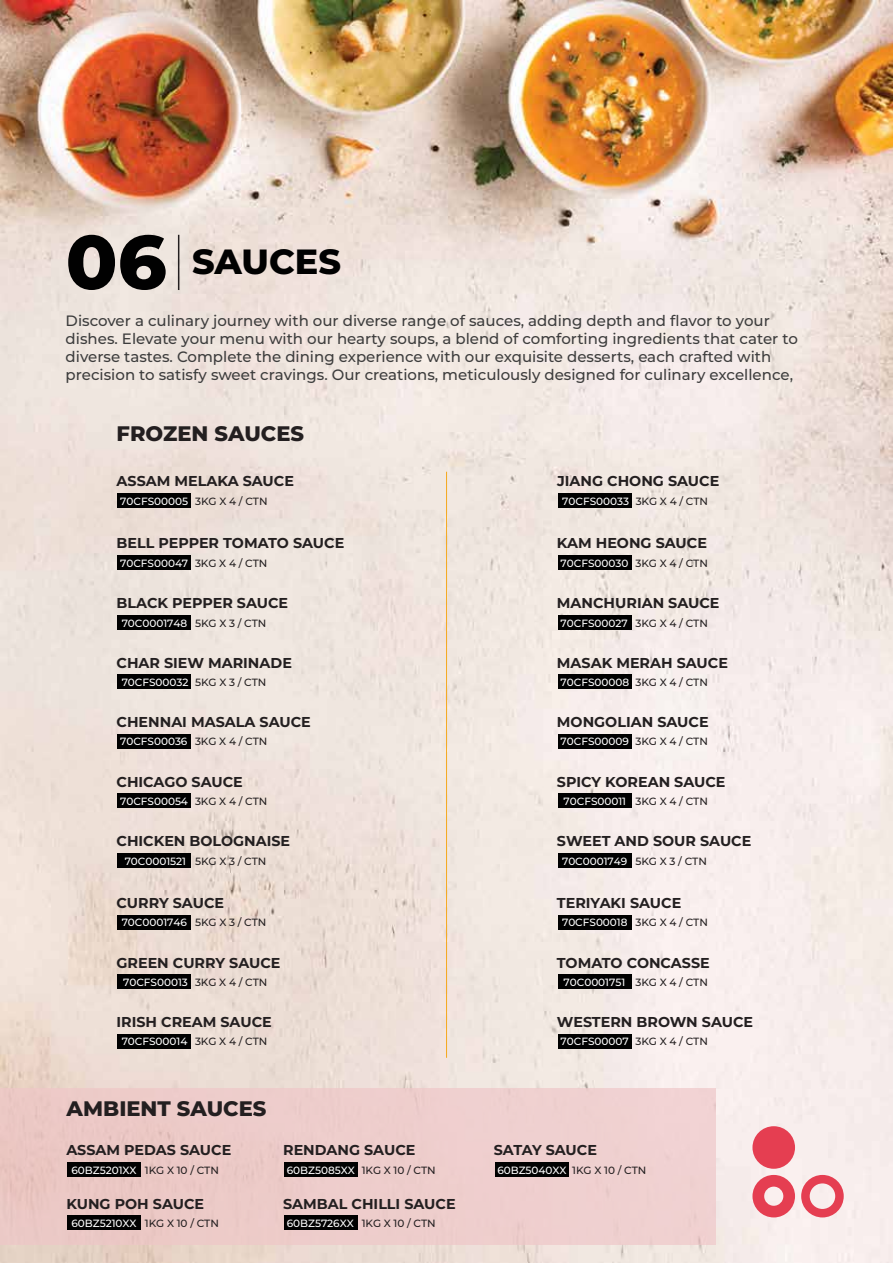
<style>
.page{position:relative;width:893px;height:1263px;background:#fff}
.page>*{position:absolute;margin:0;border:0;box-sizing:border-box;transform-origin:0 0}
.t1{font:800 34.95px "Montserrat";color:#010101}
.t2{font:800 21px "Montserrat";color:#231f20}
.t3{font:500 15px/18px "Montserrat";color:#3d3d3d}
.t4{font:700 14.25px "Montserrat";color:#231f20}
.t5{font:500 10.5px "Montserrat";letter-spacing:-.005em;color:#fff}
.t6{font:500 10.5px "Montserrat";letter-spacing:-.005em;color:#231f20}
.s1{font-size:75.9px}
.s2{color:#231f20}
</style>
<div class="page">
<img style="left:0;top:0;width:893px;height:1263px">
<div style="left:0;top:1088px;width:716px;height:156px;background:#eecdcc"></div>
<div style="left:752px;top:1126px;width:43px;height:43px;background:#e53e51;border-radius:50%"></div>
<svg style="left:801px;top:1175px;width:43px;height:42px;background:#ee959e"></svg>
<svg style="left:752px;top:1175px;width:43px;height:42px"></svg>
<hr style="left:446px;top:472px;width:1px;height:586px;background:#f5a81c">
<div style="left:118px;top:915px;width:73px;height:14px;background:#010101"></div>
<div style="left:118px;top:1034px;width:73px;height:14px;background:#010101"></div>
<div style="left:118px;top:555px;width:73px;height:14px;background:#010101"></div>
<div style="left:118px;top:974px;width:73px;height:15px;background:#010101"></div>
<div style="left:558px;top:493px;width:74px;height:14px;background:#010101"></div>
<div style="left:558px;top:555px;width:73px;height:14px;background:#010101"></div>
<div style="left:558px;top:675px;width:73px;height:14px;background:#010101"></div>
<div style="left:558px;top:615px;width:73px;height:15px;background:#010101"></div>
<div style="left:558px;top:734px;width:73px;height:14px;background:#010101"></div>
<div style="left:558px;top:853px;width:73px;height:14px;background:#010101"></div>
<div style="left:558px;top:794px;width:73px;height:14px;background:#010101"></div>
<div style="left:558px;top:915px;width:73px;height:14px;background:#010101"></div>
<div style="left:558px;top:974px;width:73px;height:15px;background:#010101"></div>
<div style="left:558px;top:1034px;width:73px;height:14px;background:#010101"></div>
<div style="left:118px;top:493px;width:73px;height:14px;background:#010101"></div>
<div style="left:118px;top:615px;width:73px;height:15px;background:#010101"></div>
<div style="left:118px;top:734px;width:73px;height:14px;background:#010101"></div>
<div style="left:118px;top:794px;width:73px;height:14px;background:#010101"></div>
<div style="left:118px;top:853px;width:73px;height:14px;background:#010101"></div>
<div style="left:118px;top:675px;width:73px;height:14px;background:#010101"></div>
<div style="left:68px;top:1162px;width:73px;height:14px;background:#010101"></div>
<div style="left:68px;top:1216px;width:73px;height:14px;background:#010101"></div>
<div style="left:284px;top:1162px;width:74px;height:14px;background:#010101"></div>
<div style="left:284px;top:1216px;width:74px;height:14px;background:#010101"></div>
<div style="left:495px;top:1162px;width:73px;height:14px;background:#010101"></div>
<hr style="left:178px;top:235px;width:1px;height:55px;background:#231f20">
<h1 class="t1" style="left:66px;top:236px;width:277px"><span class="s1">06</span> SAUCES</h1>
<p class="t3" style="left:66px;top:312px;width:734px">Discover a culinary journey with our diverse range of sauces, adding depth and flavor to your dishes. Elevate your menu with our hearty soups, a blend of comforting ingredients that cater to diverse tastes. Complete the dining experience with our exquisite desserts, each crafted with precision to satisfy sweet cravings. Our creations, meticulously designed for culinary excellence,</p>
<h2 class="t2" style="left:117px;top:418px;width:189px">FROZEN SAUCES</h2>
<h3 class="t4" style="left:117px;top:471px;width:179px">ASSAM MELAKA SAUCE</h3>
<p class="t5" style="left:120px;top:494px;width:69px">70CFS00005</p>
<p class="t6" style="left:195px;top:494px;width:74px">3KG X 4 / CTN</p>
<h3 class="t4" style="left:117px;top:533px;width:229px">BELL PEPPER TOMATO SAUCE</h3>
<p class="t5" style="left:120px;top:555px;width:149px">70CFS00047 <span class="s2">3KG X 4 / CTN</span></p>
<h3 class="t4" style="left:117px;top:593px;width:173px">BLACK PEPPER SAUCE</h3>
<p class="t5" style="left:122px;top:616px;width:146px">70C0001748 <span class="s2">5KG X 3 / CTN</span></p>
<h3 class="t4" style="left:117px;top:652px;width:177px">CHAR SIEW MARINADE</h3>
<p class="t5" style="left:122px;top:675px;width:146px">70CFS00032 <span class="s2">5KG X 3 / CTN</span></p>
<h3 class="t4" style="left:117px;top:712px;width:196px">CHENNAI MASALA SAUCE</h3>
<p class="t5" style="left:120px;top:734px;width:149px">70CFS00036 <span class="s2">3KG X 4 / CTN</span></p>
<h3 class="t4" style="left:117px;top:771px;width:128px">CHICAGO SAUCE</h3>
<p class="t5" style="left:120px;top:794px;width:149px">70CFS00054 <span class="s2">3KG X 4 / CTN</span></p>
<h3 class="t4" style="left:117px;top:831px;width:175px">CHICKEN BOLOGNAISE</h3>
<p class="t5" style="left:125px;top:853px;width:143px">70C0001521 <span class="s2">5KG X 3 / CTN</span></p>
<h3 class="t4" style="left:117px;top:892px;width:109px">CURRY SAUCE</h3>
<p class="t5" style="left:122px;top:915px;width:146px">70C0001746 <span class="s2">5KG X 3 / CTN</span></p>
<h3 class="t4" style="left:117px;top:952px;width:165px">GREEN CURRY SAUCE</h3>
<p class="t5" style="left:123px;top:975px;width:146px">70CFS00013 <span class="s2">3KG X 4 / CTN</span></p>
<h3 class="t4" style="left:117px;top:1011px;width:157px">IRISH CREAM SAUCE</h3>
<p class="t5" style="left:122px;top:1034px;width:147px">70CFS00014 <span class="s2">3KG X 4 / CTN</span></p>
<h2 class="t2" style="left:67px;top:1093px;width:201px">AMBIENT SAUCES</h2>
<h3 class="t4" style="left:66px;top:1140px;width:166px">ASSAM PEDAS SAUCE</h3>
<p class="t5" style="left:71px;top:1163px;width:149px">60BZ5201XX <span class="s2">1KG X 10 / CTN</span></p>
<h3 class="t4" style="left:66px;top:1193px;width:139px">KUNG POH SAUCE</h3>
<p class="t5" style="left:71px;top:1216px;width:149px">60BZ5210XX <span class="s2">1KG X 10 / CTN</span></p>
<h3 class="t4" style="left:283px;top:1140px;width:134px">RENDANG SAUCE</h3>
<p class="t5" style="left:287px;top:1163px;width:150px">60BZ5085XX <span class="s2">1KG X 10 / CTN</span></p>
<h3 class="t4" style="left:283px;top:1193px;width:174px">SAMBAL CHILLI SAUCE</h3>
<p class="t5" style="left:287px;top:1216px;width:150px">60BZ5726XX <span class="s2">1KG X 10 / CTN</span></p>
<h3 class="t4" style="left:557px;top:471px;width:164px">JIANG CHONG SAUCE</h3>
<p class="t5" style="left:562px;top:494px;width:147px">70CFS00033 <span class="s2">3KG X 4 / CTN</span></p>
<h3 class="t4" style="left:557px;top:533px;width:151px">KAM HEONG SAUCE</h3>
<p class="t5" style="left:561px;top:555px;width:149px">70CFS00030 <span class="s2">3KG X 4 / CTN</span></p>
<h3 class="t4" style="left:557px;top:593px;width:164px">MANCHURIAN SAUCE</h3>
<p class="t5" style="left:561px;top:616px;width:149px">70CFS00027 <span class="s2">3KG X 4 / CTN</span></p>
<h3 class="t4" style="left:557px;top:652px;width:173px">MASAK MERAH SAUCE</h3>
<p class="t5" style="left:561px;top:675px;width:149px">70CFS00008 <span class="s2">3KG X 4 / CTN</span></p>
<h3 class="t4" style="left:557px;top:712px;width:153px">MONGOLIAN SAUCE</h3>
<p class="t5" style="left:561px;top:734px;width:149px">70CFS00009 <span class="s2">3KG X 4 / CTN</span></p>
<h3 class="t4" style="left:557px;top:771px;width:170px">SPICY KOREAN SAUCE</h3>
<p class="t5" style="left:564px;top:794px;width:146px">70CFS00011 <span class="s2">3KG X 4 / CTN</span></p>
<h3 class="t4" style="left:557px;top:831px;width:196px">SWEET AND SOUR SAUCE</h3>
<p class="t5" style="left:562px;top:853px;width:146px">70C0001749 <span class="s2">5KG X 3 / CTN</span></p>
<h3 class="t4" style="left:557px;top:892px;width:126px">TERIYAKI SAUCE</h3>
<p class="t5" style="left:562px;top:915px;width:147px">70CFS00018 <span class="s2">3KG X 4 / CTN</span></p>
<h3 class="t4" style="left:557px;top:952px;width:154px">TOMATO CONCASSE</h3>
<p class="t5" style="left:564px;top:975px;width:146px">70C0001751 <span class="s2">3KG X 4 / CTN</span></p>
<h3 class="t4" style="left:557px;top:1011px;width:198px">WESTERN BROWN SAUCE</h3>
<p class="t5" style="left:561px;top:1034px;width:149px">70CFS00007 <span class="s2">3KG X 4 / CTN</span></p>
<h3 class="t4" style="left:494px;top:1140px;width:105px">SATAY SAUCE</h3>
<p class="t5" style="left:497px;top:1163px;width:150px">60BZ5040XX <span class="s2">1KG X 10 / CTN</span></p>
</div>
